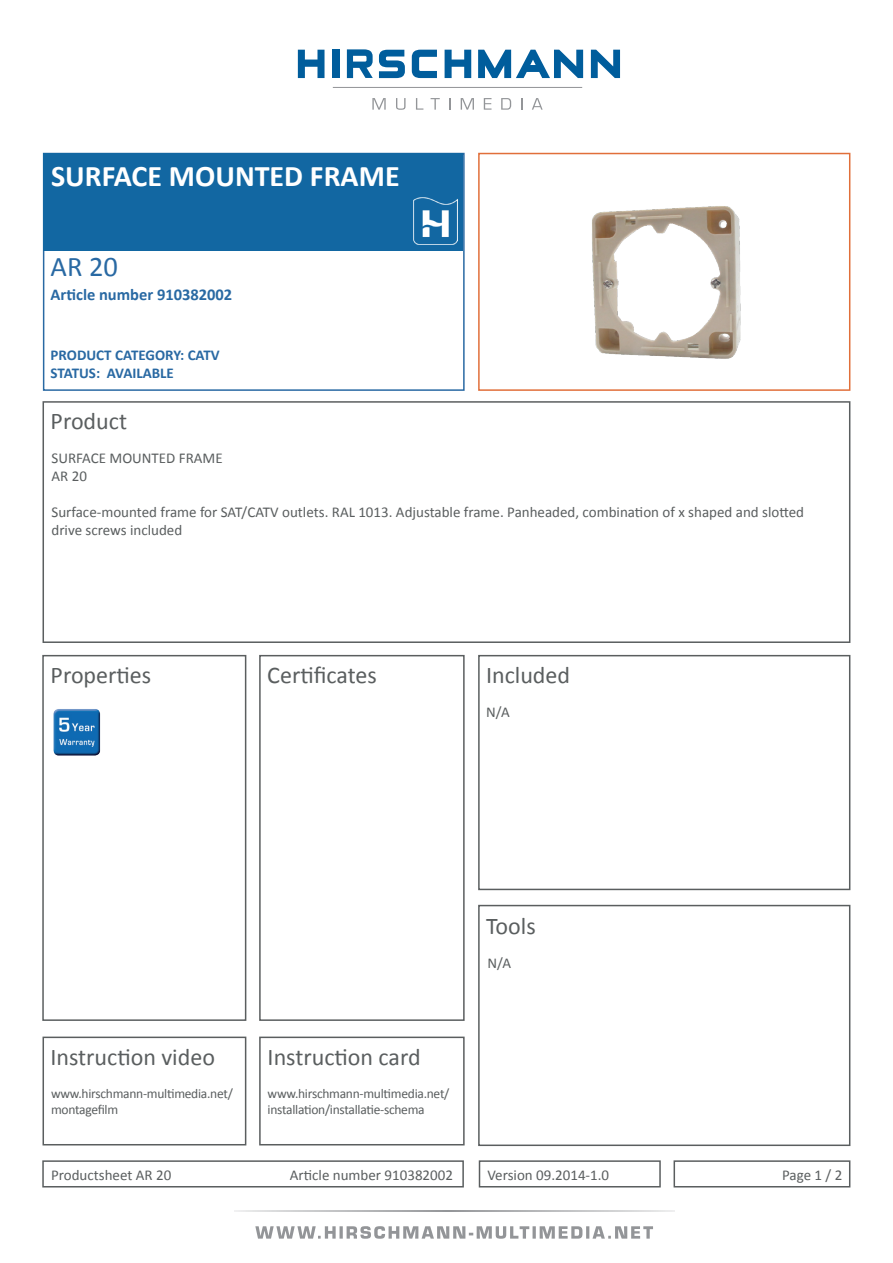
<style>
.page{position:relative;width:893px;height:1263px;background:#fff}
.page>*{position:absolute;margin:0;border:0;box-sizing:border-box;transform-origin:0 0}
.t1{font:700 30px "Calibri";color:#fff}
.t2{font:28.5px "Calibri";color:#2969a3}
.t3{font:24px "Calibri";color:#5a5e5f}
.t4{font:700 16.5px "Calibri";color:#2969a3}
.t5{font:15px/18px "Calibri";color:#5a5e5f}
.t6{font:700 15px/18px "Calibri";color:#2969a3}
.t7{font:13.5px/16.2px "Calibri";letter-spacing:-.02em;color:#5a5e5f}
</style>
<div class="page">
<div style="left:478px;top:905px;width:372px;height:241px;border:2px solid #5a5e5f"></div>
<div style="left:42px;top:655px;width:204px;height:366px;border:2px solid #5a5e5f"></div>
<div style="left:43px;top:1036px;width:203px;height:109px;border:2px solid #5a5e5f"></div>
<div style="left:478px;top:655px;width:372px;height:235px;border:2px solid #5a5e5f"></div>
<div style="left:478px;top:153px;width:372px;height:238px;border:2px solid #e16f3a"></div>
<img style="left:592px;top:206px;width:149px;height:153px">
<div style="left:43px;top:153px;width:422px;height:238px;border:2px solid #2969a3"></div>
<div style="left:44px;top:154px;width:419px;height:97px;background:#1267a2"></div>
<div style="left:259px;top:655px;width:206px;height:366px;border:2px solid #5a5e5f"></div>
<div style="left:43px;top:401px;width:807px;height:242px;border:2px solid #5a5e5f"></div>
<hr style="left:234px;top:1211px;width:441px;height:1px;background:#939598">
<svg style="left:255px;top:1226px;width:398px;height:13px"></svg>
<hr style="left:333px;top:87px;width:249px;height:1px;background:#939598">
<svg style="left:372px;top:98px;width:14px;height:12px"></svg>
<svg style="left:396px;top:98px;width:10px;height:12px"></svg>
<svg style="left:416px;top:98px;width:7px;height:12px"></svg>
<svg style="left:431px;top:98px;width:9px;height:12px"></svg>
<svg style="left:449px;top:98px;width:1px;height:12px"></svg>
<svg style="left:461px;top:98px;width:13px;height:12px"></svg>
<svg style="left:484px;top:98px;width:7px;height:12px"></svg>
<svg style="left:501px;top:98px;width:10px;height:12px"></svg>
<svg style="left:521px;top:98px;width:1px;height:12px"></svg>
<svg style="left:532px;top:98px;width:11px;height:12px"></svg>
<svg style="left:591px;top:50px;width:29px;height:28px"></svg>
<svg style="left:298px;top:50px;width:26px;height:28px"></svg>
<div style="left:332px;top:50px;width:7px;height:28px;background:#005d9c"></div>
<svg style="left:379px;top:50px;width:26px;height:28px"></svg>
<svg style="left:412px;top:50px;width:25px;height:28px"></svg>
<svg style="left:445px;top:50px;width:26px;height:28px"></svg>
<svg style="left:478px;top:50px;width:105px;height:28px"></svg>
<svg style="left:347px;top:49px;width:26px;height:29px"></svg>
<div style="left:674px;top:1160px;width:176px;height:27px;border:2px solid #5a5e5f"></div>
<div style="left:42px;top:1160px;width:422px;height:27px;border:2px solid #5a5e5f"></div>
<div style="left:479px;top:1160px;width:182px;height:27px;border:2px solid #5a5e5f"></div>
<img style="left:414px;top:197px;width:43px;height:47px">
<div style="left:259px;top:1036px;width:206px;height:109px;border:2px solid #5a5e5f"></div>
<img style="left:53px;top:709px;width:48px;height:47px">
<h1 class="t1" style="left:51px;top:157px;width:350px">SURFACE MOUNTED FRAME</h1>
<h2 class="t2" style="left:51px;top:249px;width:69px">AR 20</h2>
<p class="t4" style="left:51px;top:284px;width:183px">Article number 910382002</p>
<p class="t6" style="left:51px;top:346px;width:171px">PRODUCT CATEGORY: CATV<br>STATUS: AVAILABLE</p>
<h3 class="t3" style="left:51px;top:406px;width:78px">Product</h3>
<p class="t5" style="left:52px;top:449px;width:173px">SURFACE MOUNTED FRAME<br>AR 20</p>
<p class="t5" style="left:52px;top:503px;width:754px">Surface-mounted frame for SAT/CATV outlets. RAL 1013. Adjustable frame. Panheaded, combination of x shaped and slotted drive screws included</p>
<h3 class="t3" style="left:51px;top:659px;width:102px">Properties</h3>
<h3 class="t3" style="left:267px;top:659px;width:111px">Certificates</h3>
<h3 class="t3" style="left:486px;top:659px;width:86px">Included</h3>
<p class="t5" style="left:486px;top:703px;width:25px">N/A</p>
<h3 class="t3" style="left:486px;top:911px;width:51px">Tools</h3>
<h3 class="t3" style="left:50px;top:1041px;width:166px">Instruction video</h3>
<h3 class="t3" style="left:268px;top:1041px;width:155px">Instruction card</h3>
<p class="t7" style="left:51px;top:1085px;width:183px">www.hirschmann-multimedia.net/ montagefilm</p>
<p class="t7" style="left:268px;top:1085px;width:183px">www.hirschmann-multimedia.net/ installation/installatie-schema</p>
<p class="t5" style="left:487px;top:954px;width:25px">N/A</p>
<p class="t5" style="left:51px;top:1165px;width:122px">Productsheet AR 20</p>
<p class="t5" style="left:290px;top:1165px;width:165px">Article number 910382002</p>
<p class="t5" style="left:487px;top:1165px;width:123px">Version 09.2014-1.0</p>
<p class="t5" style="left:782px;top:1165px;width:62px">Page 1 / 2</p>
</div>
